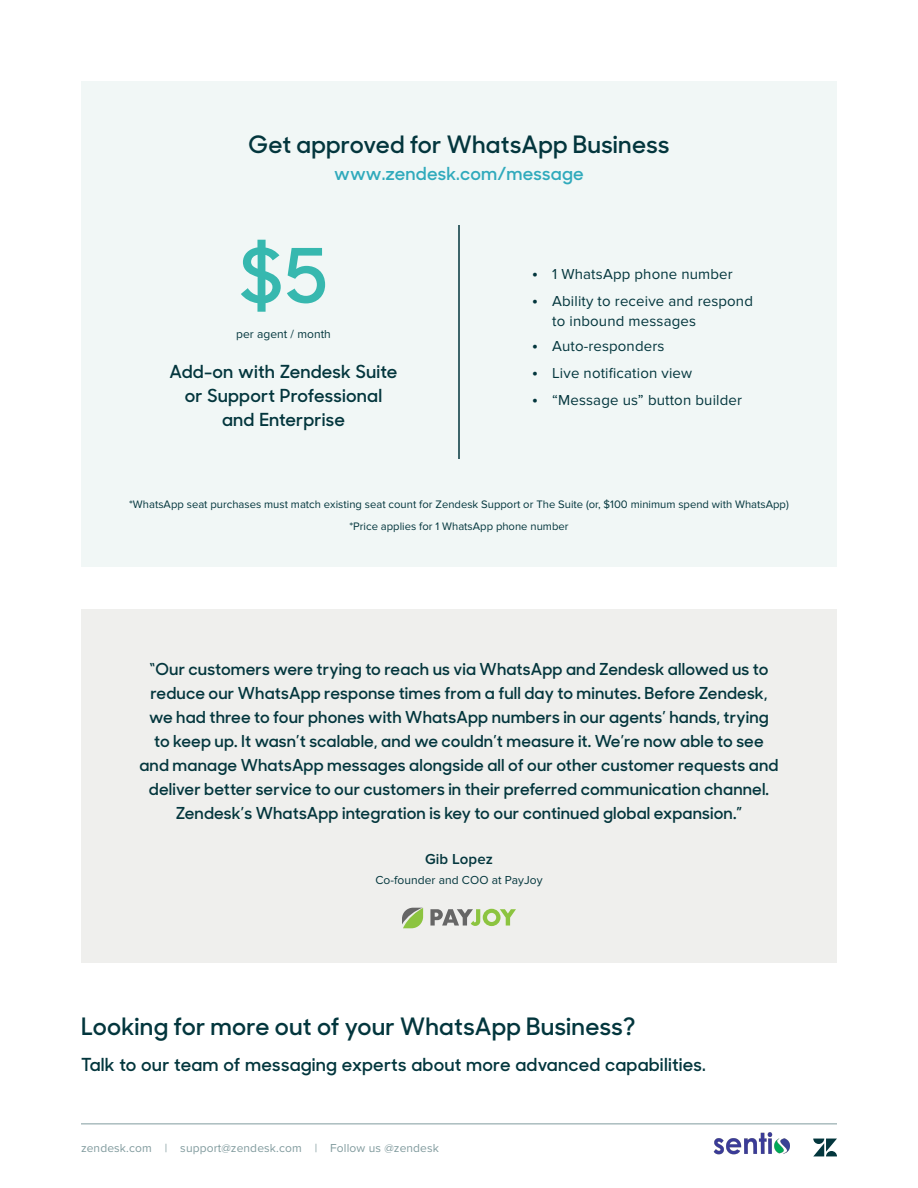
<style>
.page{position:relative;width:918px;height:1188px;background:#fff}
.page>*{position:absolute;margin:0;border:0;box-sizing:border-box;transform-origin:0 0}
.Header_1{font:600 75px "Sharp Sans No 1";color:#37b8af}
.Header_3{font:600 24px "Sharp Sans No 1";letter-spacing:.01em;color:#03363d}
.Header_4{font:600 18px/24px "Sharp Sans No One";letter-spacing:.01em;color:#03363d;text-align:center}
.Header_3-2{font:600 18px "Sharp Sans No One";letter-spacing:.01em;color:#30aabc}
.Callout___Quote{font:600 16.5px/24px "Sharp Sans No 1";letter-spacing:.01em;color:#03363d;text-align:center}
.t1{font:15px/19.5px "Proxima Nova";letter-spacing:.01em;color:#03363d}
.Attribution{font:600 15px "Proxima Nova";letter-spacing:.005em;color:#03363d}
.t2{font:12px "Proxima Nova";letter-spacing:.01em;color:#819b9e}
.Attribution-2{font:12px "Proxima Nova";letter-spacing:.005em;color:#03363d}
.Text_3{font:12px "Proxima Nova";letter-spacing:.005em;color:#03363d}
.Text_3-2{font:11.25px "Proxima Nova";color:#03363d}
.s1{font-size:18px}
</style>
<div class="page">
<div style="left:81px;top:610px;width:756px;height:353px;background:#efefed"></div>
<div style="left:81px;top:81px;width:756px;height:486px;background:#f1f7f6"></div>
<hr style="left:458px;top:225px;width:2px;height:234px;background:#03363d">
<svg style="left:430px;top:909px;width:86px;height:17px"></svg>
<svg style="left:402px;top:908px;width:21px;height:20px"></svg>
<hr style="left:81px;top:1124px;width:756px;height:1px;background:#819b9e">
<svg style="left:813px;top:1139px;width:24px;height:17px"></svg>
<img style="left:713px;top:1133px;width:77px;height:22px">
<p class="Header_3" style="left:249px;top:126px;width:422px">Get approved for WhatsApp Business</p>
<p class="Header_3-2" style="left:334px;top:160px;width:251px">www.zendesk.com/message</p>
<p class="Header_1" style="left:239px;top:217px;width:90px">$5</p>
<p class="Text_3" style="left:236px;top:327px;width:96px">per agent / month</p>
<p class="Header_4" style="left:170px;top:359px;width:229px">Add-on with Zendesk Suite or Support Professional and Enterprise</p>
<p class="t1" style="left:532px;top:264px;width:202px"><span class="s1">•</span> 1 WhatsApp phone number</p>
<p class="t1" style="left:552px;top:291px;width:202px;text-indent:-20px"><span class="s1">•</span> Ability to receive and respond to inbound messages</p>
<p class="t1" style="left:532px;top:336px;width:134px"><span class="s1">•</span> Auto-responders</p>
<p class="t1" style="left:532px;top:363px;width:162px"><span class="s1">•</span> Live notification view</p>
<p class="t1" style="left:532px;top:390px;width:212px"><span class="s1">•</span> “Message us” button builder</p>
<p class="Text_3-2" style="left:129px;top:498px;width:661px">*WhatsApp seat purchases must match existing seat count for Zendesk Support or The Suite (or, $100 minimum spend with WhatsApp)</p>
<p class="Text_3-2" style="left:349px;top:519px;width:221px">*Price applies for 1 WhatsApp phone number</p>
<p class="Callout___Quote" style="left:139px;top:656px;width:641px">“Our customers were trying to reach us via WhatsApp and Zendesk allowed us to reduce our WhatsApp response times from a full day to minutes. Before Zendesk, we had three to four phones with WhatsApp numbers in our agents’ hands, trying to keep up. It wasn’t scalable, and we couldn’t measure it. We’re now able to see and manage WhatsApp messages alongside all of our other customer requests and deliver better service to our customers in their preferred communication channel.<br>Zendesk’s WhatsApp integration is key to our continued global expansion.”</p>
<p class="Attribution" style="left:425px;top:850px;width:69px">Gib Lopez</p>
<p class="Attribution-2" style="left:375px;top:873px;width:169px">Co-founder and COO at PayJoy</p>
<p class="Header_3" style="left:81px;top:1008px;width:556px">Looking for more out of your WhatsApp Business?</p>
<p class="Header_4" style="left:81px;top:1052px;width:626px">Talk to our team of messaging experts about more advanced capabilities.</p>
<p class="t2" style="left:81px;top:1141px;width:360px">zendesk.com | support@zendesk.com | Follow us @zendesk</p>
</div>
